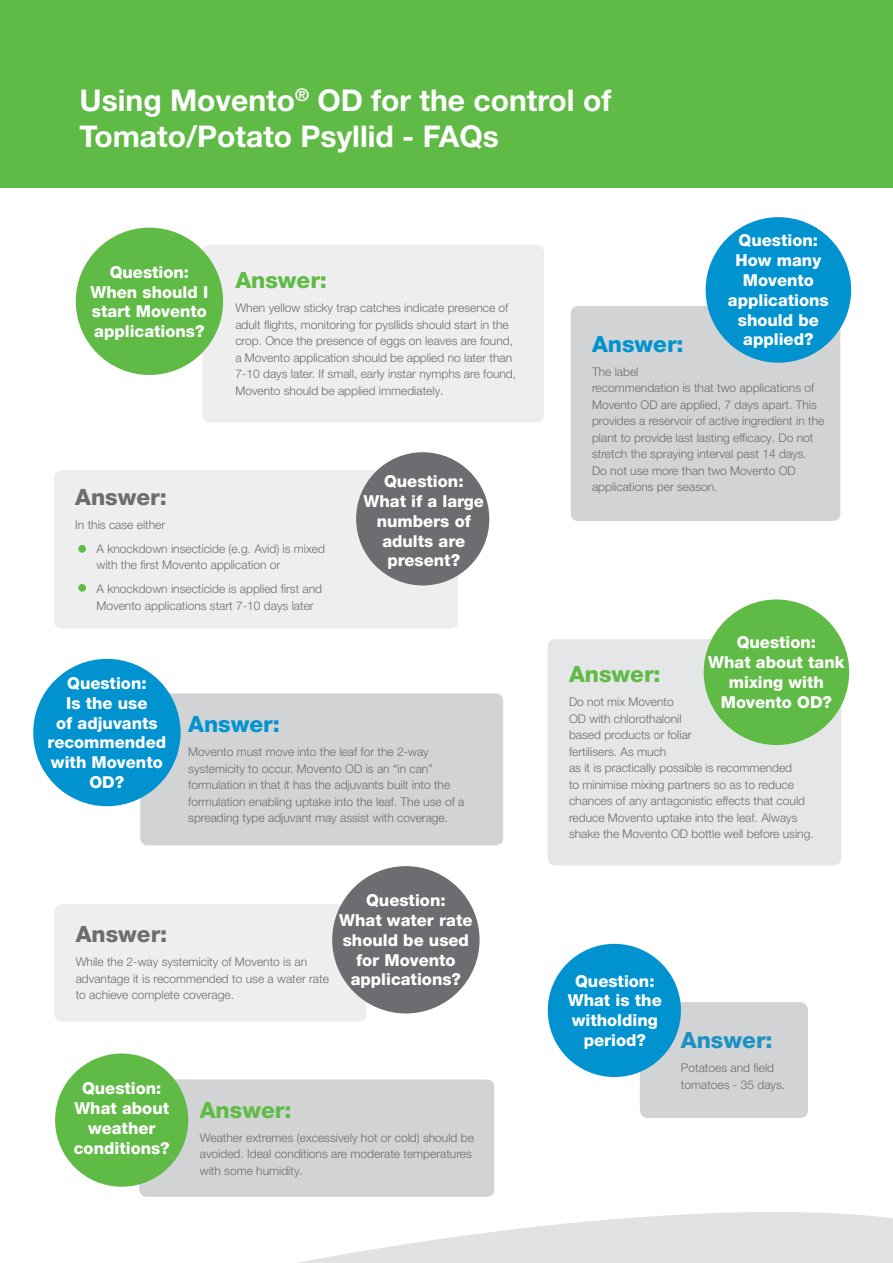
<style>
.page{position:relative;width:893px;height:1263px;background:#fff}
.page>*{position:absolute;margin:0;border:0;box-sizing:border-box;transform-origin:0 0}
.t1{font:700 30px/36px "Helvetica Neue LT Pro";color:#fff}
.t2{font:800 22.5px "Helvetica Neue LT Pro";color:#60bb46}
.t3{font:800 22.5px "Helvetica Neue LT Pro";color:#0093d0}
.t4{font:800 22.5px "Helvetica Neue LT Pro";color:#6c6d70}
.t5{font:800 22.5px "Helvetica Neue LT Pro";color:#1c92c4}
.t6{font:800 16.5px/19.8px "Helvetica Neue LT Pro";color:#fff;text-align:center}
.t7{font:300 12px/16.5px "Helvetica Neue LT Pro";color:#6c6d70}
</style>
<div class="page">
<div style="left:571px;top:306px;width:269px;height:215px;background:#d2d3d5;border-radius:7px"></div>
<div style="left:140px;top:693px;width:363px;height:152px;background:#d2d3d5;border-radius:7px"></div>
<div style="left:33px;top:659px;width:148px;height:147px;background:#0093d0;border-radius:50%"></div>
<div style="left:54px;top:470px;width:404px;height:158px;background:#eeeeef;border-radius:7px"></div>
<div style="left:78px;top:545px;width:8px;height:8px;background:#60bb46;border-radius:50%"></div>
<div style="left:78px;top:584px;width:8px;height:8px;background:#60bb46;border-radius:50%"></div>
<div style="left:706px;top:217px;width:145px;height:146px;background:#0093d0;border-radius:50%"></div>
<div style="left:0;top:0;width:893px;height:187px;background:#60bb46"></div>
<div style="left:548px;top:639px;width:293px;height:226px;background:#e5e6e8;border-radius:7px"></div>
<div style="left:704px;top:599px;width:145px;height:146px;background:#60bb46;border-radius:50%"></div>
<svg style="left:297px;top:1212px;width:596px;height:51px;fill:#e1e2e4"></svg>
<div style="left:202px;top:245px;width:342px;height:177px;background:#eeeeef;border-radius:7px"></div>
<div style="left:76px;top:228px;width:147px;height:147px;background:#60bb46;border-radius:50%"></div>
<div style="left:54px;top:904px;width:312px;height:117px;background:#eeeeef;border-radius:7px"></div>
<div style="left:332px;top:866px;width:148px;height:147px;background:#6c6d70;border-radius:50%"></div>
<div style="left:139px;top:1079px;width:355px;height:118px;background:#d2d3d5;border-radius:7px"></div>
<div style="left:640px;top:1002px;width:168px;height:116px;background:#d2d3d5;border-radius:8px"></div>
<div style="left:548px;top:944px;width:133px;height:133px;background:#0093d0;border-radius:50%"></div>
<div style="left:356px;top:452px;width:133px;height:133px;background:#6c6d70;border-radius:50%"></div>
<div style="left:55px;top:1053px;width:133px;height:134px;background:#60bb46;border-radius:50%"></div>
<h1 class="t1" style="left:79px;top:81px;width:533px">Using Movento<sup>®</sup> OD for the control of<br>Tomato/Potato Psyllid - FAQs</h1>
<h3 class="t6" style="left:91px;top:262px;width:119px">Question:<br>When should I start Movento applications?</h3>
<h2 class="t2" style="left:235px;top:267px;width:93px">Answer:</h2>
<p class="t7" style="left:235px;top:299px;width:282px">When yellow sticky trap catches indicate presence of adult flights, monitoring for pysllids should start in the crop. Once the presence of eggs on leaves are found, a Movento application should be applied no later than 7-10 days later. If small, early instar nymphs are found, Movento should be applied immediately.</p>
<h2 class="t4" style="left:75px;top:484px;width:93px">Answer:</h2>
<p class="t7" style="left:97px;top:513px;width:230px;line-height:23.9px;text-indent:-21px">In this case either<br>A knockdown insecticide (e.g. Avid) is mixed</p>
<p class="t7" style="left:97px;top:553px;width:227px;line-height:23.9px">with the first Movento application or<br>A knockdown insecticide is applied first and</p>
<p class="t7" style="left:97px;top:597px;width:219px">Movento applications start 7-10 days later</p>
<h3 class="t6" style="left:364px;top:471px;width:122px">Question:<br>What if a large numbers of adults are present?</h3>
<h3 class="t6" style="left:48px;top:673px;width:120px">Question:<br>Is the use<br>of adjuvants recommended with Movento<br>OD?</h3>
<h2 class="t3" style="left:188px;top:711px;width:93px">Answer:</h2>
<p class="t7" style="left:188px;top:743px;width:278px">Movento must move into the leaf for the 2-way systemicity to occur. Movento OD is an “in can” formulation in that it has the adjuvants built into the formulation enabling uptake into the leaf. The use of a spreading type adjuvant may assist with coverage.</p>
<h2 class="t4" style="left:76px;top:921px;width:93px">Answer:</h2>
<p class="t7" style="left:76px;top:953px;width:255px">While the 2-way systemicity of Movento is an advantage it is recommended to use a water rate to achieve complete coverage.</p>
<h3 class="t6" style="left:339px;top:890px;width:135px">Question:<br>What water rate should be used for Movento applications?</h3>
<h3 class="t6" style="left:74px;top:1078px;width:97px">Question:<br>What about weather conditions?</h3>
<h2 class="t2" style="left:200px;top:1096px;width:93px">Answer:</h2>
<p class="t7" style="left:200px;top:1129px;width:276px">Weather extremes (excessively hot or cold) should be avoided. Ideal conditions are moderate temperatures with some humidity.</p>
<h3 class="t6" style="left:728px;top:230px;width:102px">Question:<br>How many<br>Movento applications should be applied?</h3>
<h2 class="t3" style="left:592px;top:330px;width:93px">Answer:</h2>
<p class="t7" style="left:592px;top:363px;width:234px">The label<br>recommendation is that two applications of Movento OD are applied, 7 days apart. This provides a reservoir of active ingredient in the plant to provide last lasting efficacy. Do not stretch the spraying interval past 14 days.<br>Do not use more than two Movento OD applications per season.</p>
<h3 class="t6" style="left:708px;top:633px;width:138px">Question:<br>What about tank mixing with<br>Movento OD?</h3>
<h2 class="t2" style="left:569px;top:661px;width:93px">Answer:</h2>
<p class="t7" style="left:569px;top:693px;width:246px">Do not mix Movento<br>OD with chlorothalonil<br>based products or foliar<br>fertilisers. As much<br>as it is practically possible is recommended<br>to minimise mixing partners so as to reduce chances of any antagonistic effects that could reduce Movento uptake into the leaf. Always shake the Movento OD bottle well before using.</p>
<h3 class="t6" style="left:568px;top:971px;width:95px">Question:<br>What is the witholding period?</h3>
<h2 class="t5" style="left:681px;top:1026px;width:93px">Answer:</h2>
<p class="t7" style="left:681px;top:1059px;width:106px">Potatoes and field tomatoes - 35 days.</p>
</div>
